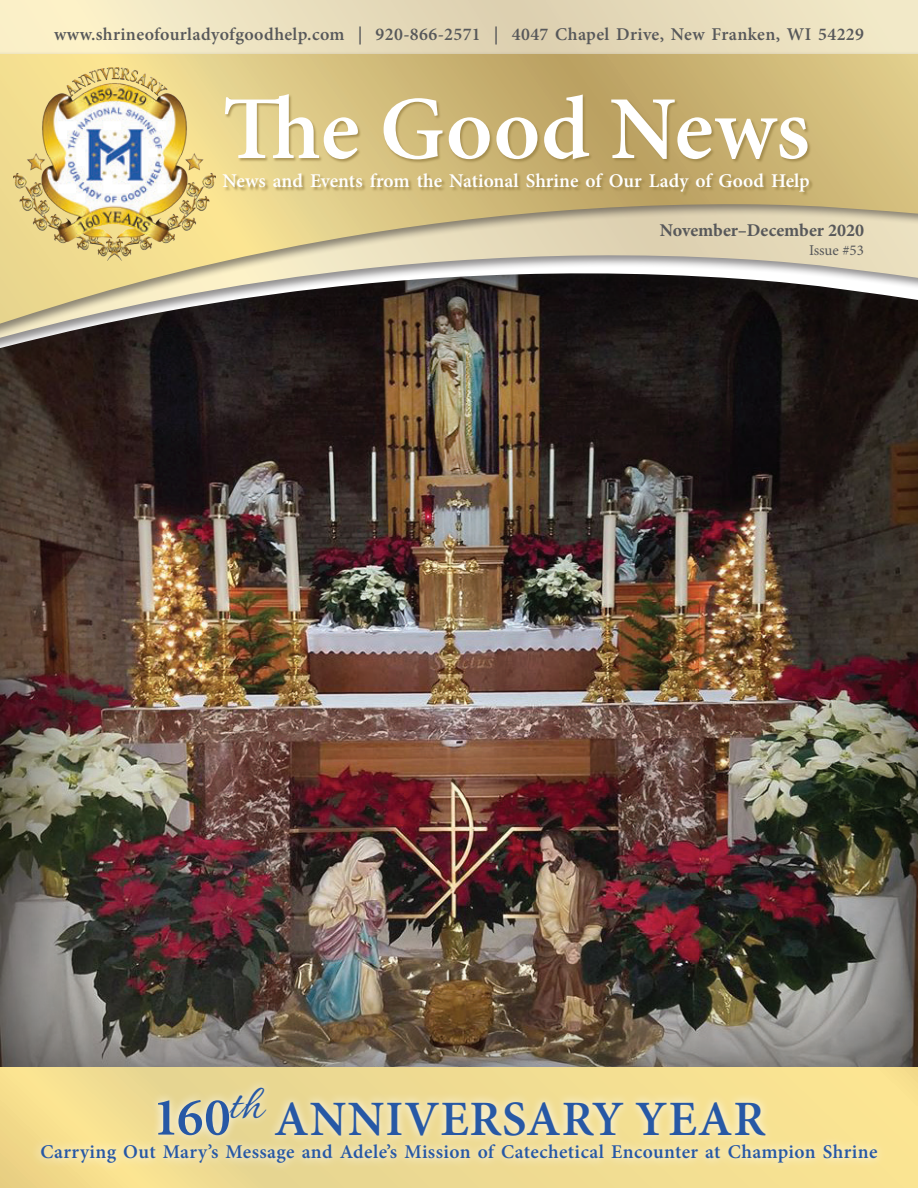
<style>
.page{position:relative;width:918px;height:1188px;background:#fff}
.page>*{position:absolute;margin:0;border:0;box-sizing:border-box;transform-origin:0 0}
.t1{font:600 90px "Minion Pro";letter-spacing:.01em;color:#fff}
.t2{font:600 49.5px "Minion Pro";letter-spacing:.02em;color:#2758a5}
.t3{font:600 19.5px "Minion Pro";letter-spacing:.02em;color:#2758a5}
.t4{font:600 19.5px "Minion Pro";color:#fff}
.t5{font:600 18px "Minion Pro";letter-spacing:.02em;color:#57585a}
.t6{font:700 18px "Minion Pro";letter-spacing:-.005em;color:#57585a}
.t7{font:15px "Minion Pro";letter-spacing:-.005em;color:#57585a}
.s1{font-size:54px}
</style>
<div class="page">
<img style="left:0;top:365px;width:918px;height:703px">
<div style="left:0;top:0;width:918px;height:365px;background:#231f20;opacity:.25"></div>
<svg style="left:0;top:343px;width:918px;height:11px;background:#2c2420"></svg>
<svg style="left:0;top:0;width:918px;height:343px;background:#ddd2b3"></svg>
<div style="left:0;top:51px;width:918px;height:288px;background:#231f20;opacity:.5"></div>
<svg style="left:0;top:54px;width:918px;height:274px;background:#b2a47d"></svg>
<div style="left:223px;top:173px;width:591px;height:23px;background:#998244;opacity:.75"></div>
<div style="left:225px;top:94px;width:587px;height:70px;background:#998244;opacity:.75"></div>
<img style="left:13px;top:67px;width:202px;height:193px">
<div style="left:0;top:1068px;width:918px;height:120px;background:#f2de92"></div>
<svg style="left:32px;top:1078px;width:847px;height:95px"></svg>
<p class="t5" style="left:54px;top:22px;width:812px">www.shrineofourladyofgoodhelp.com | 920-866-2571 | 4047 Chapel Drive, New Franken, WI 54229</p>
<h1 class="t1" style="left:222px;top:67px;width:589px">The Good News</h1>
<p class="t4" style="left:222px;top:167px;width:589px">News and Events from the National Shrine of Our Lady of Good Help</p>
<p class="t6" style="left:660px;top:217px;width:206px">November–December 2020</p>
<p class="t7" style="left:809px;top:241px;width:56px">Issue #53</p>
<h2 class="t2" style="left:153px;top:1085px;width:614px"><span class="s1">160</span><sup>th</sup> ANNIVERSARY YEAR</h2>
<p class="t3" style="left:40px;top:1138px;width:839px">Carrying Out Mary’s Message and Adele’s Mission of Catechetical Encounter at Champion Shrine</p>
</div>
